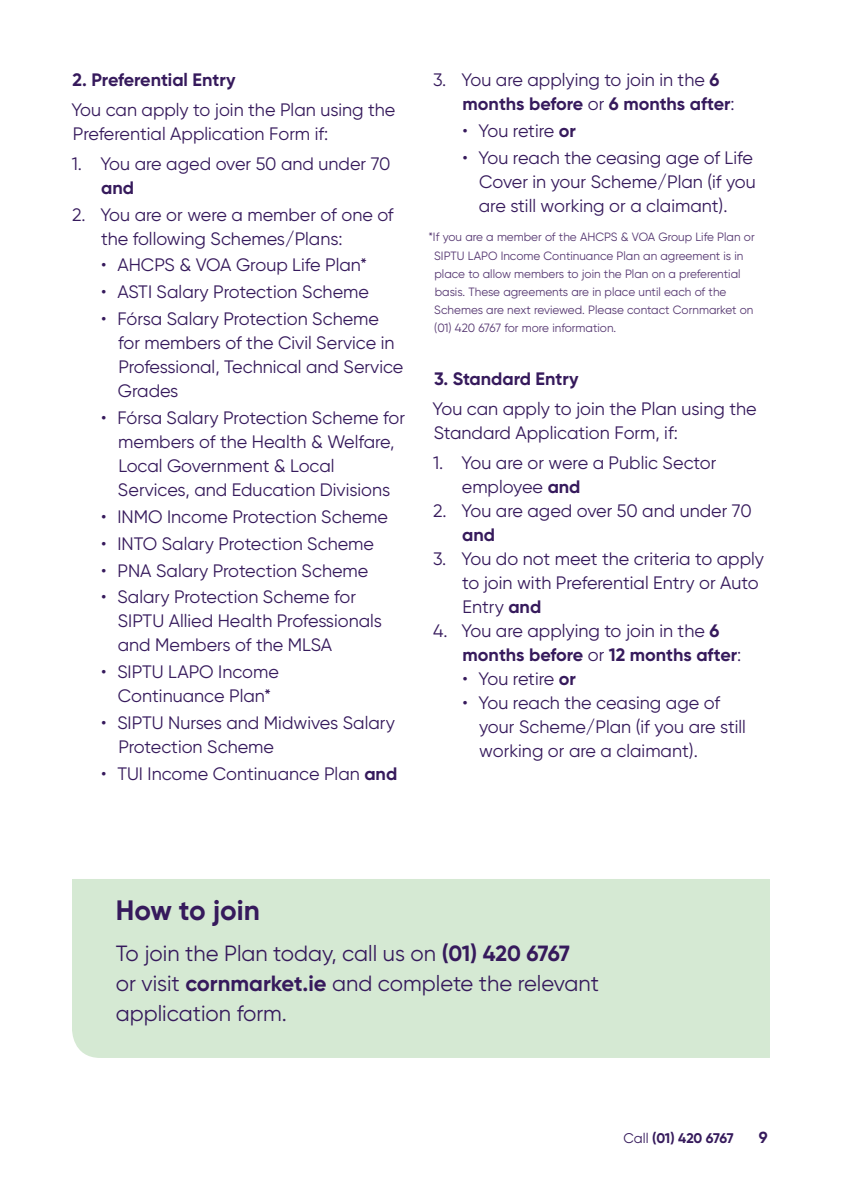
<style>
.page{position:relative;width:842px;height:1191px;background:#fff}
.page>*{position:absolute;margin:0;border:0;box-sizing:border-box;transform-origin:0 0}
.t1{font:700 28px "Gilroy";color:#361a5c}
.t2{font:22px/30px "Gilroy";color:#361a5c}
.t3{font:18px/24px "Gilroy";color:#361a5c}
.t4{font:700 18px "Gilroy";color:#361a5c}
.t5{font:700 16px "Gilroy";color:#361a5c}
.t6{font:700 14px "Gilroy";letter-spacing:-.025em;color:#361a5c}
.t7{font:12px/18px "Gilroy";color:#553771}
.s1{font-weight:700}
.s2{font-weight:400}
</style>
<div class="page">
<div style="left:72px;top:879px;width:698px;height:179px;background:#d5e9d3"></div>
<p class="t4" style="left:73px;top:69px;width:164px">2. Preferential Entry</p>
<p class="t3" style="left:71px;top:98px;width:326px">You can apply to join the Plan using the<br>Preferential Application Form if:</p>
<p class="t3" style="left:72px;top:151px;width:320px">1. You are aged over 50 and under 70</p>
<p class="t4" style="left:101px;top:176px;width:34px">and</p>
<p class="t3" style="left:101px;top:202px;width:294px;text-indent:-29px">2. You are or were a member of one of the following Schemes/Plans:</p>
<p class="t3" style="left:101px;top:253px;width:267px">• AHCPS &amp; VOA Group Life Plan*</p>
<p class="t3" style="left:101px;top:280px;width:269px">• ASTI Salary Protection Scheme</p>
<p class="t3" style="left:118px;top:307px;width:287px;text-indent:-17px">• Fórsa Salary Protection Scheme for members of the Civil Service in<br>Professional, Technical and Service<br>Grades</p>
<p class="t3" style="left:118px;top:405px;width:288px;text-indent:-17px">• Fórsa Salary Protection Scheme for members of the Health &amp; Welfare,<br>Local Government &amp; Local<br>Services, and Education Divisions</p>
<p class="t3" style="left:101px;top:504px;width:288px">• INMO Income Protection Scheme</p>
<p class="t3" style="left:101px;top:531px;width:274px">• INTO Salary Protection Scheme</p>
<p class="t3" style="left:101px;top:558px;width:269px">• PNA Salary Protection Scheme</p>
<p class="t3" style="left:118px;top:585px;width:266px;text-indent:-16px">• Salary Protection Scheme for<br>SIPTU Allied Health Professionals and Members of the MLSA</p>
<p class="t3" style="left:101px;top:660px;width:179px;text-align:center">• SIPTU LAPO Income<br>Continuance Plan*</p>
<p class="t3" style="left:118px;top:710px;width:278px;text-indent:-17px">• SIPTU Nurses and Midwives Salary<br>Protection Scheme</p>
<p class="t3" style="left:101px;top:761px;width:298px">• TUI Income Continuance Plan <span class="s1">and</span></p>
<p class="t3" style="left:463px;top:68px;width:274px;text-indent:-30px">3. You are applying to join in the <span class="s1">6 months before</span> or <span class="s1">6 months after</span>:</p>
<p class="t3" style="left:462px;top:119px;width:115px">• You retire <span class="s1">or</span></p>
<p class="t3" style="left:479px;top:146px;width:279px;text-indent:-16px">• You reach the ceasing age of Life<br>Cover in your Scheme/Plan (if you are still working or a claimant).</p>
<p class="t7" style="left:434px;top:228px;width:322px;text-indent:-6px">*If you are a member of the AHCPS &amp; VOA Group Life Plan or SIPTU LAPO Income Continuance Plan an agreement is in place to allow members to join the Plan on a preferential basis. These agreements are in place until each of the Schemes are next reviewed. Please contact Cornmarket on (01) 420 6767 for more information.</p>
<p class="t4" style="left:434px;top:368px;width:146px">3. Standard Entry</p>
<p class="t3" style="left:432px;top:396px;width:326px">You can apply to join the Plan using the<br>Standard Application Form, if:</p>
<p class="t3" style="left:462px;top:450px;width:256px;text-indent:-29px">1. You are or were a Public Sector employee <span class="s1">and</span></p>
<p class="t3" style="left:433px;top:498px;width:320px">2. You are aged over 50 and under 70</p>
<p class="t4" style="left:462px;top:523px;width:34px">and</p>
<p class="t3" style="left:462px;top:546px;width:303px;text-indent:-29px">3. You do not meet the criteria to apply to join with Preferential Entry or Auto<br>Entry <span class="s1">and</span></p>
<p class="t3" style="left:463px;top:618px;width:280px;text-indent:-29px">4. You are applying to join in the <span class="s1">6 months before</span> or <span class="s1">12 months after</span>:</p>
<p class="t3" style="left:462px;top:666px;width:115px">• You retire <span class="s1">or</span></p>
<p class="t3" style="left:479px;top:690px;width:268px;text-indent:-17px">• You reach the ceasing age of your Scheme/Plan (if you are still working or are a claimant).</p>
<h1 class="t1" style="left:116px;top:892px;width:146px">How to join</h1>
<p class="t2" style="left:116px;top:938px;width:485px">To join the Plan today, call us on <span class="s1">(01) 420 6767<br></span>or visit <span class="s1">cornmarket.ie</span> and complete the relevant application form.</p>
<p class="t6" style="left:623px;top:1129px;width:112px"><span class="s2">Call</span> (01) 420 6767</p>
<p class="t5" style="left:759px;top:1127px;width:10px">9</p>
</div>
